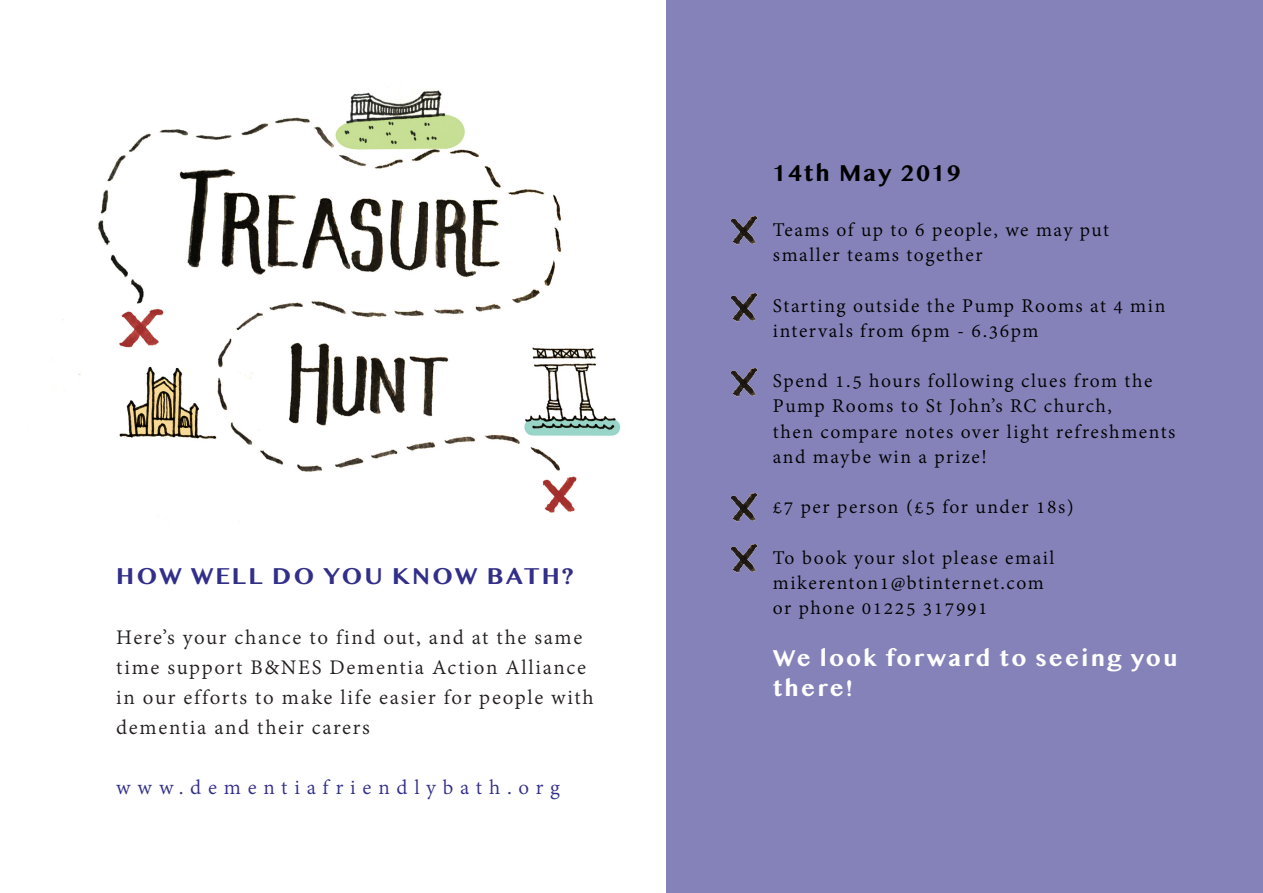
<style>
.page{position:relative;width:1263px;height:893px;background:#fff}
.page>*{position:absolute;margin:0;border:0;box-sizing:border-box;transform-origin:0 0}
.t1{font:22.5px/30px "Adobe Devanagari";letter-spacing:.075em;color:#231f20}
.t2{font:22.5px "Adobe Devanagari";letter-spacing:.3em;color:#322f8a}
.t3{font:21px/25.2px "Adobe Devanagari";letter-spacing:.075em;color:#000}
.t4{font:700 21px/30px "Bangla MN";letter-spacing:.1em;color:#fff}
.t5{font:700 21px "Bangla MN";letter-spacing:.1em;color:#322f8a}
.t6{font:700 21px "Bangla MN";letter-spacing:.1em;color:#000}
</style>
<div class="page">
<div style="left:666px;top:0;width:597px;height:893px;background:#8482b8"></div>
<img style="left:54px;top:90px;width:567px;height:432px">
<img style="left:731px;top:216px;width:27px;height:29px">
<img style="left:731px;top:293px;width:27px;height:29px">
<img style="left:731px;top:368px;width:27px;height:29px">
<img style="left:731px;top:493px;width:27px;height:80px">
<p class="t5" style="left:116px;top:564px;width:459px">HOW WELL DO YOU KNOW BATH?</p>
<p class="t1" style="left:116px;top:624px;width:479px">Here’s your chance to find out, and at the same time support B&amp;NES Dementia Action Alliance in our efforts to make life easier for people with dementia and their carers</p>
<p class="t2" style="left:116px;top:774px;width:445px">www.dementiafriendlybath.org</p>
<p class="t6" style="left:773px;top:161px;width:189px">14th May 2019</p>
<p class="t3" style="left:773px;top:219px;width:338px">Teams of up to 6 people, we may put smaller teams together</p>
<p class="t3" style="left:773px;top:294px;width:394px">Starting outside the Pump Rooms at 4 min intervals from 6pm - 6.36pm</p>
<p class="t3" style="left:773px;top:370px;width:381px">Spend 1.5 hours following clues from the<br>Pump Rooms to St John’s RC church,</p>
<p class="t3" style="left:773px;top:420px;width:404px">then compare notes over light refreshments and maybe win a prize!</p>
<p class="t3" style="left:773px;top:496px;width:302px">£7 per person (£5 for under 18s)</p>
<p class="t3" style="left:773px;top:546px;width:283px">To book your slot please email</p>
<p class="t3" style="left:773px;top:572px;width:272px">mikerenton1@btinternet.com</p>
<p class="t3" style="left:773px;top:597px;width:216px">or phone 01225 317991</p>
<p class="t4" style="left:773px;top:643px;width:406px">We look forward to seeing you there!</p>
</div>
